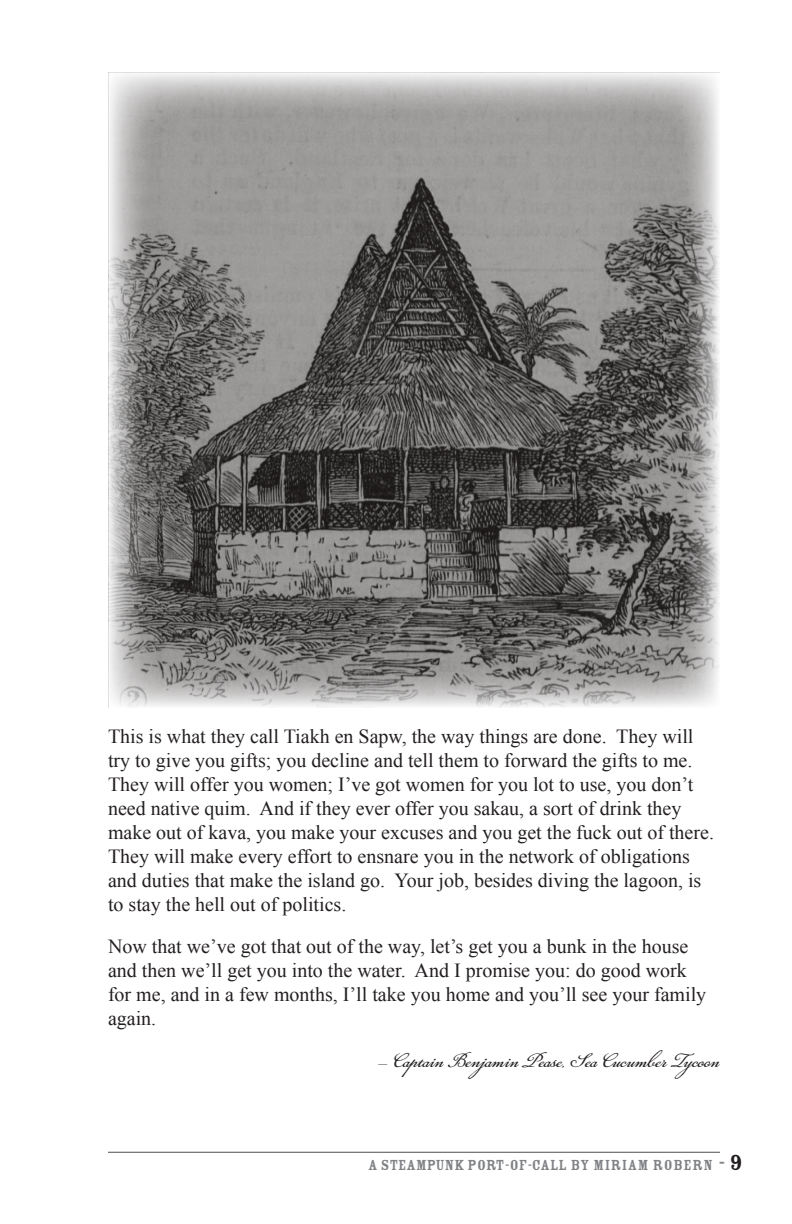
<style>
.page{position:relative;width:792px;height:1224px;background:#fff}
.page>*{position:absolute;margin:0;border:0;box-sizing:border-box;transform-origin:0 0}
.t1{font:20px/24px "Times New Roman";color:#231f20}
.t2{font:20px "Daisy Lau";color:#231f20}
.t3{font:16px "Rosewood Std Fill";color:#808285}
.s1{font-size:24px}
.s2{font-size:24px;color:#231f20}
</style>
<div class="page">
<hr style="left:108px;top:1152px;width:612px;height:1px;background:#231f20">
<img style="left:108px;top:72px;width:612px;height:635px">
<p class="t1" style="left:108px;top:726px;width:608px">This is what they call Tiakh en Sapw, the way things are done. They will try to give you gifts; you decline and tell them to forward the gifts to me.<br>They will offer you women; I’ve got women for you lot to use, you don’t need native quim. And if they ever offer you sakau, a sort of drink they make out of kava, you make your excuses and you get the fuck out of there.<br>They will make every effort to ensnare you in the network of obligations and duties that make the island go. Your job, besides diving the lagoon, is to stay the hell out of politics.</p>
<p class="t1" style="left:108px;top:936px;width:600px">Now that we’ve got that out of the way, let’s get you a bunk in the house and then we’ll get you into the water. And I promise you: do good work for me, and in a few months, I’ll take you home and you’ll see your family again.</p>
<p class="t2" style="left:377px;top:1053px;width:344px">— Captain Benjamin Pease, Sea Cucumber Tycoon</p>
<p class="t3" style="left:368px;top:1160px;width:376px">A STEAMPUNK PORT-OF-CALL BY MIRIAM ROBERN <span class="s1">-</span> <span class="s2">9</span></p>
</div>
